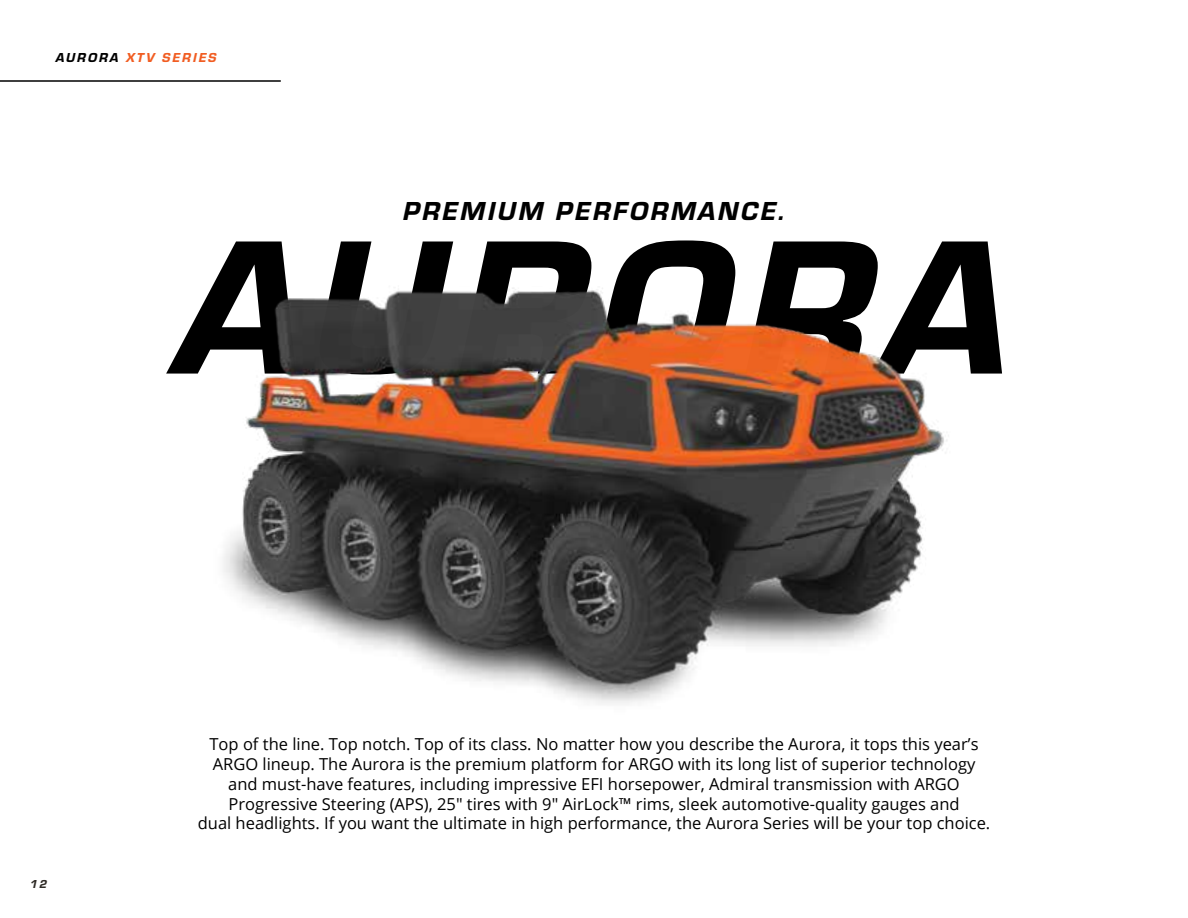
<style>
.page{position:relative;width:1188px;height:918px;background:#fff}
.page>*{position:absolute;margin:0;border:0;box-sizing:border-box;transform-origin:0 0}
.t1{font:198px "Eurostile Hea Ita";letter-spacing:.055em;color:#000}
.t2{font:27px "Eurostile Hea Ita";letter-spacing:.1em;color:#000}
.t3{font:16.5px/19.8px "Open Sans";color:#000;text-align:center}
.t4{font:13.5px "Eurostile Hea Ita";letter-spacing:.15em;color:#f15d22}
.t5{font:12px "Eurostile Hea Ita";color:#2e2a26}
.s1{color:#000}
</style>
<div class="page">
<hr style="left:0;top:80px;width:281px;height:2px;background:#000">
<img style="left:223px;top:288px;width:724px;height:416px">
<p class="t4" style="left:56px;top:50px;width:162px"><span class="s1">AURORA</span> XTV SERIES</p>
<h2 class="t2" style="left:403px;top:196px;width:383px">PREMIUM PERFORMANCE.</h2>
<h1 class="t1" style="left:177px;top:198px;width:836px">AURORA</h1>
<p class="t5" style="left:30px;top:877px;width:19px">12</p>
<p class="t3" style="left:198px;top:734px;width:794px">Top of the line. Top notch. Top of its class. No matter how you describe the Aurora, it tops this year’s ARGO lineup. The Aurora is the premium platform for ARGO with its long list of superior technology and must-have features, including impressive EFI horsepower, Admiral transmission with ARGO Progressive Steering (APS), 25″ tires with 9″ AirLock™ rims, sleek automotive-quality gauges and<br>dual headlights. If you want the ultimate in high performance, the Aurora Series will be your top choice.</p>
</div>
